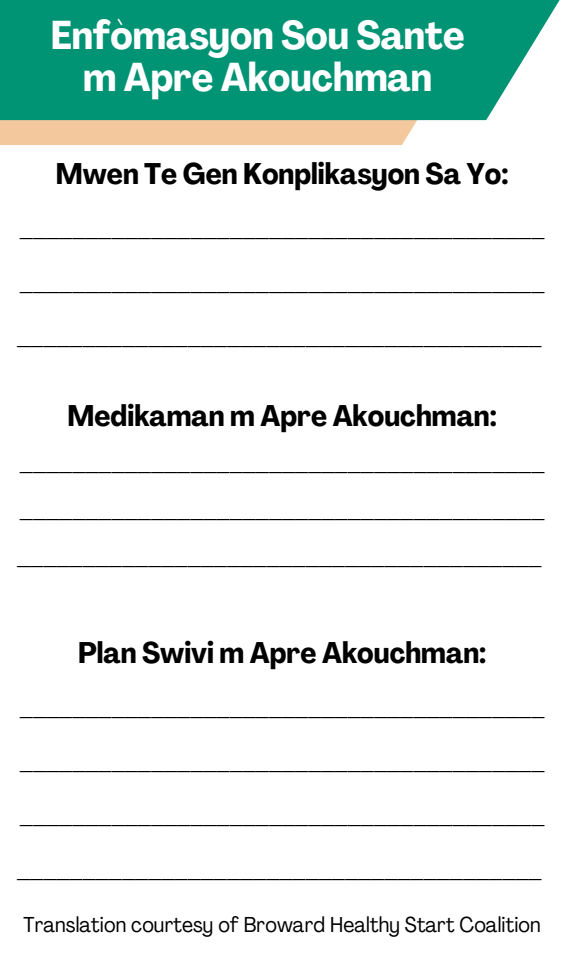
<style>
.page{position:relative;width:565px;height:963px;background:#fff}
.page>*{position:absolute;margin:0;border:0;box-sizing:border-box;transform-origin:0 0}
.t1{font:700 condensed 39.6px/41.6px "Agrandir";color:#fff;text-align:center}
.t2{font:700 condensed 29.6px/54px "Agrandir";color:#000;text-align:center}
.t3{font:condensed 21.2px "Agrandir";letter-spacing:.005em;color:#000}
</style>
<div class="page">
<svg style="left:0;top:120px;width:486px;height:25px;background:#f4d0ab"></svg>
<div style="left:0;top:0;width:560px;height:120px;background:#009374"></div>
<h1 class="t1" style="left:51px;top:18px;width:415px">Enfòmasyon Sou Sante m Apre Akouchman</h1>
<p class="t2" style="left:17px;top:149px;width:528px">Mwen Te Gen Konplikasyon Sa Yo: ________________________________________ ________________________________________ ________________________________________</p>
<p class="t2" style="left:17px;top:395px;width:528px;line-height:46.8px">Medikaman m Apre Akouchman: ________________________________________ ________________________________________ ________________________________________</p>
<p class="t2" style="left:17px;top:629px;width:528px">Plan Swivi m Apre Akouchman: ________________________________________ ________________________________________ ________________________________________ ________________________________________</p>
<p class="t3" style="left:24px;top:916px;width:518px">Translation courtesy of Broward Healthy Start Coalition</p>
</div>
